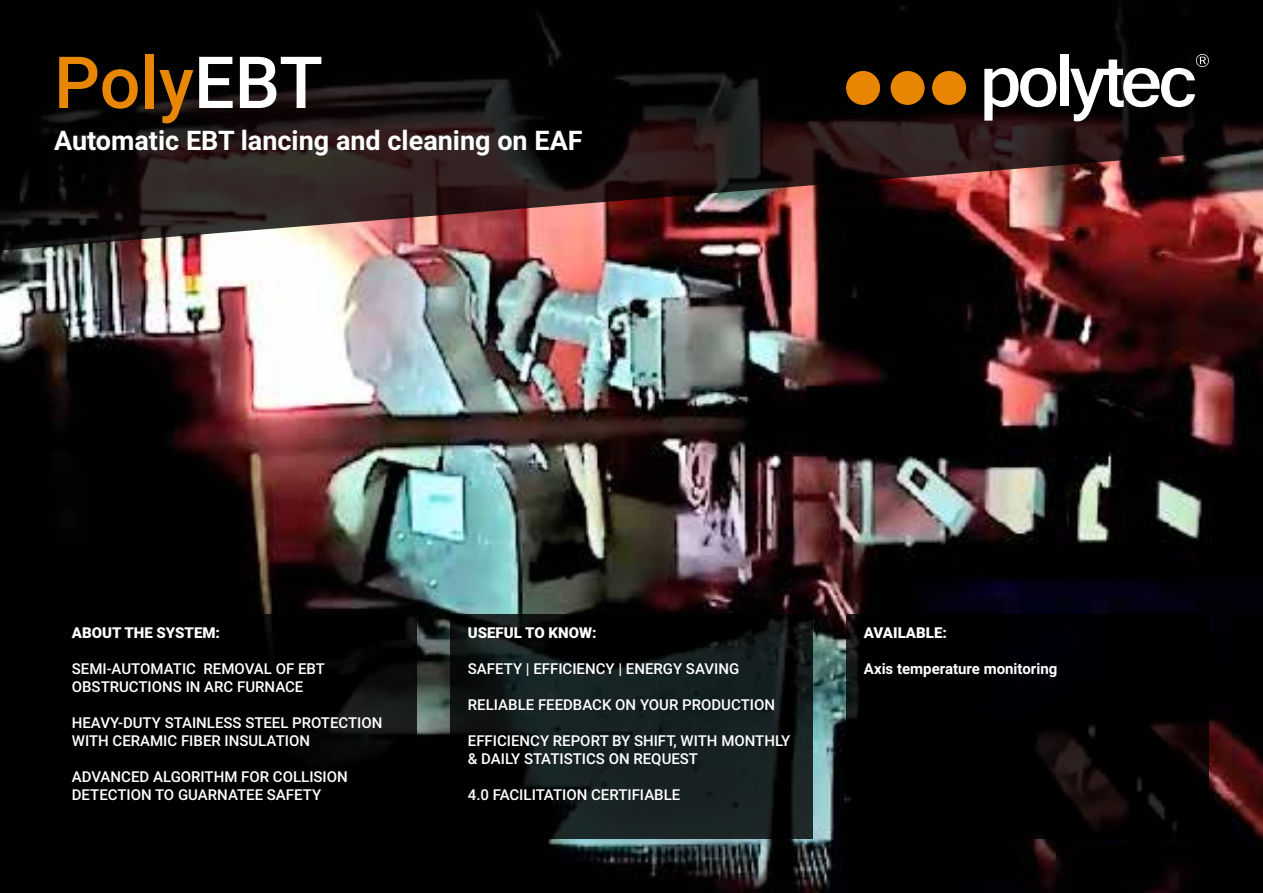
<style>
.page{position:relative;width:1263px;height:893px;background:#fff}
.page>*{position:absolute;margin:0;border:0;box-sizing:border-box;transform-origin:0 0}
.t1{font:500 72px "Roboto";color:#e88706}
.t2{font:700 27px "Roboto";color:#fff}
.t3{font:500 15px/18px "Roboto";color:#fff}
.t4{font:900 15px "Roboto";color:#fff}
.t5{font:700 15px "Roboto";color:#fff}
.s1{color:#fff}
</style>
<div class="page">
<img style="left:0;top:259px;width:1263px;height:634px">
<svg style="left:0;top:0;width:1263px;height:259px;background:#2c1a1a"></svg>
<div style="left:54px;top:614px;width:363px;height:225px;background:#000"></div>
<svg style="left:450px;top:614px;width:363px;height:225px;background:#0f1617"></svg>
<div style="left:846px;top:614px;width:363px;height:225px;background:#000"></div>
<div style="left:846px;top:71px;width:34px;height:34px;background:#e88604;border-radius:50%"></div>
<div style="left:890px;top:71px;width:34px;height:34px;background:#e88604;border-radius:50%"></div>
<svg style="left:984px;top:68px;width:73px;height:53px"></svg>
<div style="left:1060px;top:54px;width:8px;height:52px;background:#fff"></div>
<div style="left:932px;top:71px;width:34px;height:34px;background:#e88604;border-radius:50%"></div>
<svg style="left:1070px;top:54px;width:139px;height:67px"></svg>
<h1 class="t1" style="left:54px;top:32px;width:270px">Poly<span class="s1">EBT</span></h1>
<h2 class="t2" style="left:54px;top:121px;width:530px">Automatic EBT lancing and cleaning on EAF</h2>
<p class="t4" style="left:72px;top:622px;width:150px">ABOUT THE SYSTEM:</p>
<p class="t3" style="left:72px;top:659px;width:255px">SEMI-AUTOMATIC REMOVAL OF EBT<br>OBSTRUCTIONS IN ARC FURNACE</p>
<p class="t3" style="left:72px;top:713px;width:312px">HEAVY-DUTY STAINLESS STEEL PROTECTION<br>WITH CERAMIC FIBER INSULATION</p>
<p class="t3" style="left:72px;top:767px;width:277px">ADVANCED ALGORITHM FOR COLLISION<br>DETECTION TO GUARNATEE SAFETY</p>
<p class="t4" style="left:468px;top:622px;width:130px">USEFUL TO KNOW:</p>
<p class="t3" style="left:468px;top:659px;width:273px">SAFETY | EFFICIENCY | ENERGY SAVING</p>
<p class="t3" style="left:468px;top:695px;width:309px">RELIABLE FEEDBACK ON YOUR PRODUCTION</p>
<p class="t3" style="left:468px;top:731px;width:324px">EFFICIENCY REPORT BY SHIFT, WITH MONTHLY &amp; DAILY STATISTICS ON REQUEST</p>
<p class="t3" style="left:468px;top:785px;width:214px">4.0 FACILITATION CERTIFIABLE</p>
<p class="t4" style="left:864px;top:622px;width:84px">AVAILABLE:</p>
<p class="t5" style="left:864px;top:658px;width:195px">Axis temperature monitoring</p>
</div>
